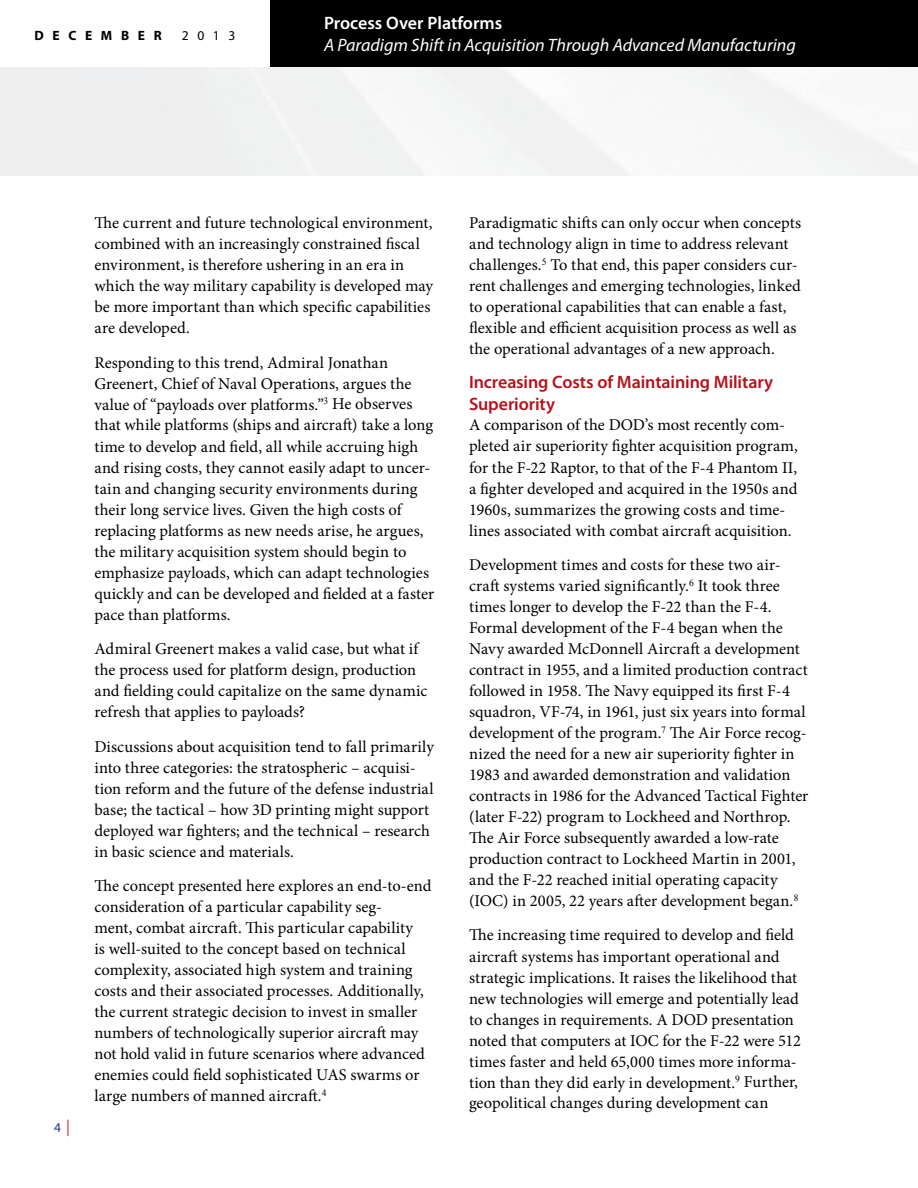
<style>
.page{position:relative;width:918px;height:1188px;background:#fff}
.page>*{position:absolute;margin:0;border:0;box-sizing:border-box;transform-origin:0 0}
.t1{font:italic 18px "Myriad Pro";color:#fff}
.t2{font:600 18px/21px "Myriad Pro";letter-spacing:-.01em;color:#b5121b}
.t3{font:600 18px "Myriad Pro";color:#fff}
.t4{font:16.5px/21px "Minion Pro";color:#000}
.t5{font:700 13.5px "Myriad Pro";letter-spacing:.64em;color:#000}
.t6{font:13.5px "Myriad Pro";color:#000}
.t7{font:13.5px "Myriad Pro";color:#19398a}
.s1{font-size:16.5px;color:#b5121b}
</style>
<div class="page">
<div style="left:270px;top:0;width:648px;height:68px;background:#000"></div>
<p class="t5" style="left:35px;top:27px;width:129px">DECEMBER</p>
<p class="t6" style="left:182px;top:28px;width:55px">2013</p>
<p class="t3" style="left:324px;top:12px;width:180px">Process Over Platforms</p>
<p class="t1" style="left:324px;top:34px;width:474px">A Paradigm Shift in Acquisition Through Advanced Manufacturing</p>
<p class="t7" style="left:54px;top:1119px;width:17px">4 <span class="s1">|</span></p>
<p class="t4" style="left:94px;top:212px;width:340px">The current and future technological environment, combined with an increasingly constrained fiscal environment, is therefore ushering in an era in which the way military capability is developed may be more important than which specific capabilities are developed.</p>
<p class="t4" style="left:94px;top:352px;width:341px">Responding to this trend, Admiral Jonathan Greenert, Chief of Naval Operations, argues the value of “payloads over platforms.”<sup>3</sup> He observes that while platforms (ships and aircraft) take a long time to develop and field, all while accruing high and rising costs, they cannot easily adapt to uncer&shy;tain and changing security environments during their long service lives. Given the high costs of replacing platforms as new needs arise, he argues, the military acquisition system should begin to emphasize payloads, which can adapt technologies quickly and can be developed and fielded at a faster pace than platforms.</p>
<p class="t4" style="left:94px;top:638px;width:334px">Admiral Greenert makes a valid case, but what if the process used for platform design, production and fielding could capitalize on the same dynamic refresh that applies to payloads?</p>
<p class="t4" style="left:94px;top:736px;width:341px">Discussions about acquisition tend to fall primarily into three categories: the stratospheric – acquisi&shy;tion reform and the future of the defense industrial base; the tactical – how 3D printing might support deployed war fighters; and the technical – research in basic science and materials.</p>
<p class="t4" style="left:94px;top:875px;width:339px">The concept presented here explores an end-to-end consideration of a particular capability seg-<br>ment, combat aircraft. This particular capability<br>is well-suited to the concept based on technical complexity, associated high system and training costs and their associated processes. Additionally, the current strategic decision to invest in smaller numbers of technologically superior aircraft may not hold valid in future scenarios where advanced enemies could field sophisticated UAS swarms or large numbers of manned aircraft.<sup>4</sup></p>
<p class="t4" style="left:469px;top:212px;width:333px">Paradigmatic shifts can only occur when concepts and technology align in time to address relevant challenges.<sup>5</sup> To that end, this paper considers cur&shy;rent challenges and emerging technologies, linked to operational capabilities that can enable a fast, flexible and efficient acquisition process as well as the operational advantages of a new approach.</p>
<p class="t2" style="left:469px;top:371px;width:306px">Increasing Costs of Maintaining Military<br>Superiority</p>
<p class="t4" style="left:469px;top:415px;width:330px">A comparison of the DOD’s most recently com&shy;pleted air superiority fighter acquisition program, for the F-22 Raptor, to that of the F-4 Phantom II, a fighter developed and acquired in the 1950s and 1960s, summarizes the growing costs and time&shy;lines associated with combat aircraft acquisition.</p>
<p class="t4" style="left:469px;top:554px;width:341px">Development times and costs for these two air&shy;craft systems varied significantly.<sup>6</sup> It took three times longer to develop the F-22 than the F-4.<br>Formal development of the F-4 began when the Navy awarded McDonnell Aircraft a development contract in 1955, and a limited production contract followed in 1958. The Navy equipped its first F-4 squadron, VF-74, in 1961, just six years into formal development of the program.<sup>7</sup> The Air Force recog&shy;nized the need for a new air superiority fighter in 1983 and awarded demonstration and validation contracts in 1986 for the Advanced Tactical Fighter (later F-22) program to Lockheed and Northrop.<br>The Air Force subsequently awarded a low-rate production contract to Lockheed Martin in 2001, and the F-22 reached initial operating capacity (IOC) in 2005, 22 years after development began.<sup>8</sup></p>
<p class="t4" style="left:469px;top:925px;width:333px">The increasing time required to develop and field aircraft systems has important operational and strategic implications. It raises the likelihood that new technologies will emerge and potentially lead to changes in requirements. A DOD presentation noted that computers at IOC for the F-22 were 512 times faster and held 65,000 times more informa&shy;tion than they did early in development.<sup>9</sup> Further, geopolitical changes during development can</p>
</div>
